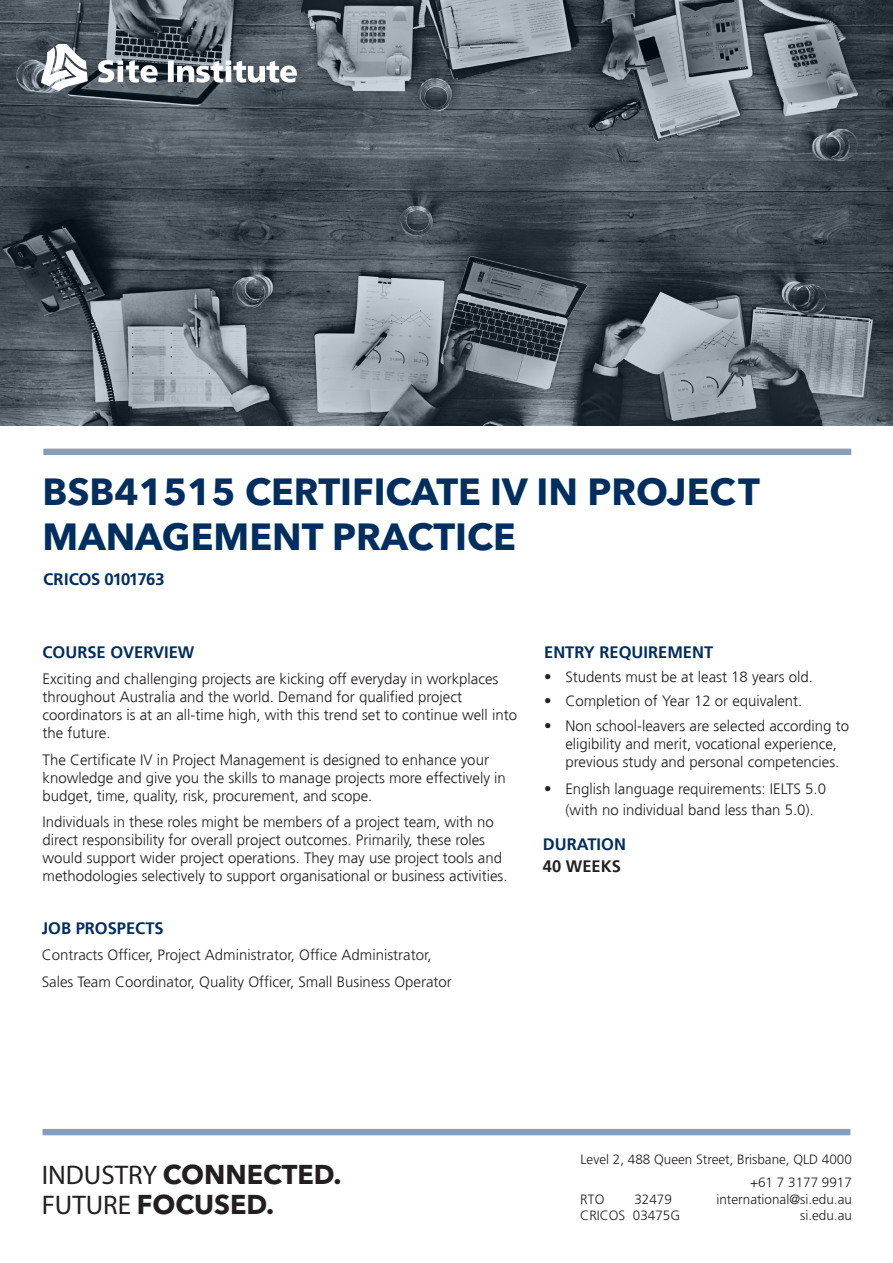
<style>
.page{position:relative;width:893px;height:1263px;background:#fff}
.page>*{position:absolute;margin:0;border:0;box-sizing:border-box;transform-origin:0 0}
.t1{font:700 37.5px/45px "Avenir Next LT Pro";color:#002e5e}
.t2{font:700 27px "Avenir Next LT Pro";color:#231f20}
.Subheadings{font:700 16.5px "Frutiger";color:#002e5e}
.Subheadings-2{font:700 16.5px "Frutiger BQ";letter-spacing:-.02em;color:#002e5e}
.Subheadings-3{font:700 16.5px "Frutiger";color:#231f20}
.Body{font:300 15px/18px "Frutiger";color:#231f20}
.Body-2{font:300 15px "Frutiger LT Std";color:#231f20}
.t3{font:300 13.5px "Frutiger LT Std";color:#231f20}
.s1{font-family:"Myriad Pro";font-weight:400}
</style>
<div class="page">
<div style="left:43px;top:1129px;width:807px;height:6px;background:#879eb8"></div>
<div style="left:43px;top:449px;width:808px;height:6px;background:#879eb8"></div>
<img style="left:0;top:0;width:893px;height:426px">
<img style="left:41px;top:44px;width:255px;height:47px">
<p class="t1" style="left:43px;top:469px;width:719px">BSB41515 CERTIFICATE IV IN PROJECT<br>MANAGEMENT PRACTICE</p>
<p class="Subheadings-2" style="left:43px;top:569px;width:123px">CRICOS 0101763</p>
<p class="Subheadings" style="left:43px;top:642px;width:153px">COURSE OVERVIEW</p>
<p class="Body" style="left:43px;top:670px;width:476px">Exciting and challenging projects are kicking off everyday in workplaces throughout Australia and the world. Demand for qualified project coordinators is at an all-time high, with this trend set to continue well into the future.</p>
<p class="Body" style="left:43px;top:751px;width:465px">The Certificate IV in Project Management is designed to enhance your knowledge and give you the skills to manage projects more effectively in budget, time, quality, risk, procurement, and scope.</p>
<p class="Body" style="left:43px;top:813px;width:467px">Individuals in these roles might be members of a project team, with no direct responsibility for overall project outcomes. Primarily, these roles would support wider project operations. They may use project tools and methodologies selectively to support organisational or business activities.</p>
<p class="Subheadings" style="left:42px;top:918px;width:123px">JOB PROSPECTS</p>
<p class="Body-2" style="left:42px;top:947px;width:391px">Contracts Officer, Project Administrator, Office Administrator,</p>
<p class="Body-2" style="left:42px;top:973px;width:412px">Sales Team Coordinator, Quality Officer, Small Business Operator</p>
<p class="Subheadings" style="left:544px;top:642px;width:171px">ENTRY REQUIREMENT</p>
<p class="Body" style="left:544px;top:668px;width:270px">• Students must be at least 18 years old.</p>
<p class="Body" style="left:544px;top:692px;width:260px">• Completion of Year 12 or equivalent.</p>
<p class="Body" style="left:565px;top:717px;width:285px;text-indent:-21px">• Non school-leavers are selected according to eligibility and merit, vocational experience, previous study and personal competencies.</p>
<p class="Body" style="left:565px;top:779px;width:262px;line-height:21px;text-indent:-21px">• English language requirements: IELTS 5.0 (with no individual band less than 5.0).</p>
<p class="Subheadings" style="left:543px;top:834px;width:85px">DURATION</p>
<p class="Subheadings-3" style="left:543px;top:857px;width:79px">40 WEEKS</p>
<p class="t2" style="left:42px;top:1158px;width:301px"><span class="s1">INDUSTRY</span> CONNECTED.</p>
<p class="t2" style="left:42px;top:1188px;width:234px"><span class="s1">FUTURE</span> FOCUSED.</p>
<p class="t3" style="left:581px;top:1152px;width:273px">Level 2, 488 Queen Street, Brisbane, QLD 4000</p>
<p class="t3" style="left:750px;top:1175px;width:103px">+61 7 3177 9917</p>
<p class="t3" style="left:716px;top:1191px;width:137px">international@si.edu.au</p>
<p class="t3" style="left:800px;top:1208px;width:53px">si.edu.au</p>
<p class="t3" style="left:580px;top:1192px;width:26px">RTO</p>
<p class="t3" style="left:634px;top:1192px;width:39px">32479</p>
<p class="t3" style="left:580px;top:1208px;width:101px">CRICOS 03475G</p>
</div>
